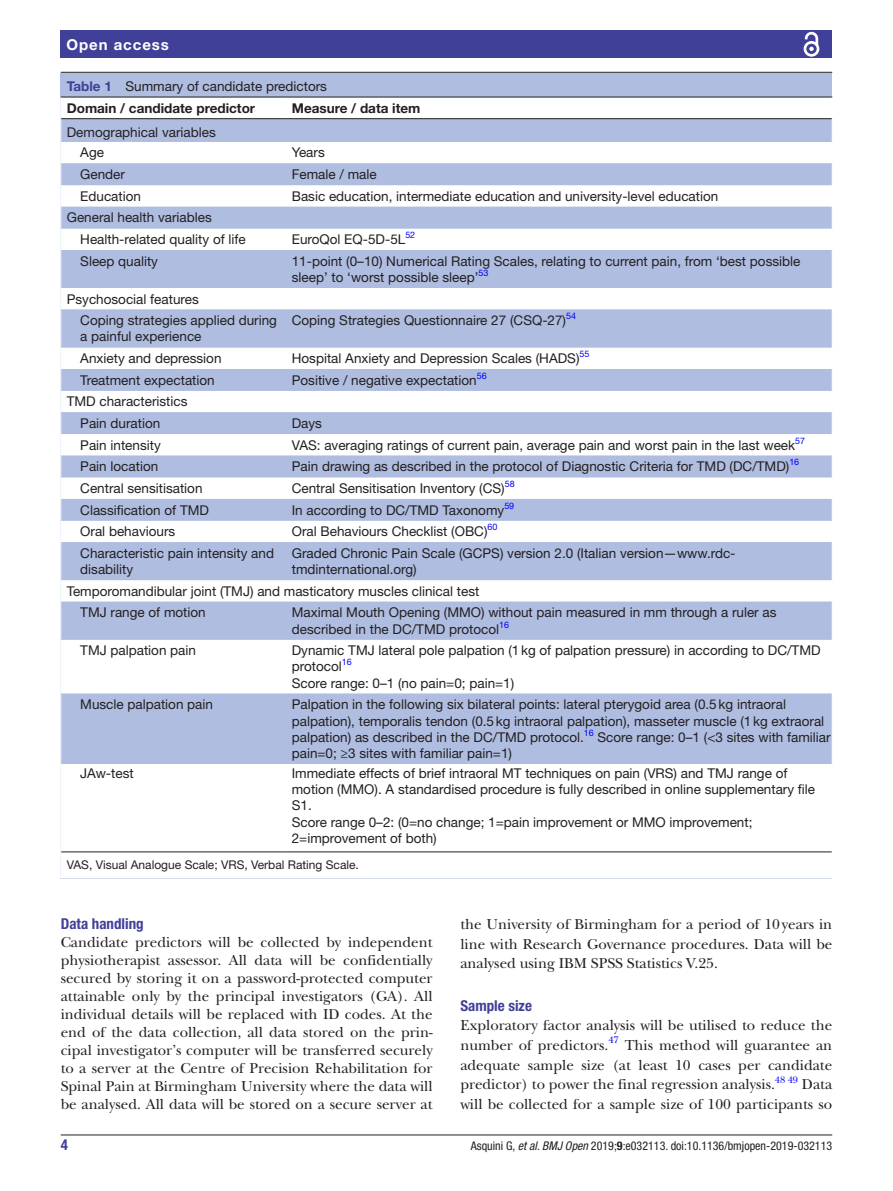
<style>
.page{position:relative;width:893px;height:1191px;background:#fff}
.page>*{position:absolute;margin:0;border:0;box-sizing:border-box;transform-origin:0 0}
.t1{font:15px/18px "New Baskerville";color:#231f20;text-align:justify}
.t2{font:700 condensed 15px "Helvetica Neue LT Std";color:#414099}
.t3{font:700 15px "Helvetica Neue LT Std";letter-spacing:.065em;color:#fff}
.t4{font:13.5px/16.2px "Helvetica Neue LT Std";color:#231f20}
.t5{font:700 13.5px "Helvetica Neue LT Std";color:#231f20}
.t6{font:condensed 12px "Helvetica Neue LT Std";color:#231f20}
.t7{font:12px "Helvetica Neue LT Std";color:#231f20}
.t8{font:9.9px "New Baskerville";color:#00f}
.t9{font:9px "Helvetica Neue LT Std";color:#00f}
.s1{font-weight:700;color:#414099}
.s2{font-weight:700}
.s3{font-style:italic}
</style>
<div class="page">
<hr style="left:61px;top:1134px;width:771px;height:1px;background:#231f20">
<div style="left:61px;top:31px;width:771px;height:27px;background:#414099"></div>
<svg style="left:803px;top:31px;width:17px;height:26px"></svg>
<div style="left:61px;top:73px;width:771px;height:805px;background:#afbde1"></div>
<hr style="left:61px;top:72px;width:771px;height:1px;background:#231f20">
<div style="left:61px;top:98px;width:771px;height:780px;background:#fff"></div>
<svg style="left:61px;top:119px;width:771px;height:645px"></svg>
<hr style="left:61px;top:97px;width:225px;height:1px;background:#231f20">
<hr style="left:61px;top:118px;width:225px;height:1px;background:#231f20">
<hr style="left:286px;top:97px;width:546px;height:1px;background:#231f20">
<hr style="left:286px;top:118px;width:546px;height:1px;background:#231f20">
<hr style="left:286px;top:851px;width:546px;height:1px;background:#231f20">
<hr style="left:61px;top:851px;width:225px;height:1px;background:#231f20">
<svg style="left:60px;top:97px;width:1px;height:153px"></svg>
<svg style="left:60px;top:288px;width:1px;height:21px"></svg>
<svg style="left:60px;top:347px;width:1px;height:195px"></svg>
<svg style="left:60px;top:580px;width:1px;height:22px"></svg>
<svg style="left:60px;top:852px;width:1px;height:26px"></svg>
<hr style="left:67px;top:868px;width:765px;height:2px;background:#fff">
<p class="t3" style="left:66px;top:35px;width:104px">Open access</p>
<p class="t4" style="left:67px;top:75px;width:262px;line-height:22px"><span class="s1">Table 1</span> Summary of candidate predictors<br><span class="s2">Domain / candidate predictor</span></p>
<p class="t5" style="left:292px;top:99px;width:130px">Measure / data item</p>
<p class="t4" style="left:80px;top:122px;width:137px;line-height:20.1px;text-indent:-14px">Demographical variables<br>Age</p>
<p class="t4" style="left:292px;top:144px;width:34px">Years</p>
<p class="t4" style="left:80px;top:166px;width:46px">Gender</p>
<p class="t4" style="left:292px;top:166px;width:87px">Female / male</p>
<p class="t4" style="left:80px;top:188px;width:62px">Education</p>
<p class="t4" style="left:292px;top:188px;width:428px">Basic education, intermediate education and university-level education</p>
<p class="t4" style="left:80px;top:207px;width:167px;line-height:21.6px;text-indent:-14px">General health variables<br>Health-related quality of life</p>
<p class="t4" style="left:292px;top:231px;width:115px">EuroQol EQ-5D-5L</p>
<p class="t9" style="left:405px;top:229px;width:11px">52</p>
<p class="t4" style="left:80px;top:253px;width:79px">Sleep quality</p>
<p class="t4" style="left:292px;top:253px;width:510px">11-point (0–10) Numerical Rating Scales, relating to current pain, from ‘best possible sleep’ to ‘worst possible sleep’<sup>53</sup></p>
<p class="t4" style="left:80px;top:288px;width:198px;line-height:21.6px;text-indent:-14px">Psychosocial features<br>Coping strategies applied during</p>
<p class="t4" style="left:80px;top:328px;width:123px">a painful experience</p>
<p class="t4" style="left:292px;top:312px;width:276px">Coping Strategies Questionnaire 27 (CSQ-27)</p>
<p class="t9" style="left:566px;top:310px;width:11px">54</p>
<p class="t4" style="left:80px;top:350px;width:143px">Anxiety and depression</p>
<p class="t4" style="left:292px;top:350px;width:299px">Hospital Anxiety and Depression Scales (HADS)<sup>55</sup></p>
<p class="t4" style="left:80px;top:371px;width:136px">Treatment expectation</p>
<p class="t4" style="left:292px;top:371px;width:196px">Positive / negative expectation<sup>56</sup></p>
<p class="t4" style="left:80px;top:390px;width:109px;line-height:21.6px;text-indent:-14px">TMD characteristics<br>Pain duration</p>
<p class="t4" style="left:292px;top:415px;width:32px">Days</p>
<p class="t4" style="left:80px;top:436px;width:82px">Pain intensity</p>
<p class="t4" style="left:292px;top:436px;width:505px">VAS: averaging ratings of current pain, average pain and worst pain in the last week</p>
<p class="t9" style="left:795px;top:435px;width:11px">57</p>
<p class="t4" style="left:80px;top:458px;width:80px">Pain location</p>
<p class="t4" style="left:292px;top:458px;width:509px">Pain drawing as described in the protocol of Diagnostic Criteria for TMD (DC/TMD)<sup>16</sup></p>
<p class="t4" style="left:80px;top:480px;width:124px">Central sensitisation</p>
<p class="t4" style="left:292px;top:480px;width:224px">Central Sensitisation Inventory (CS)<sup>58</sup></p>
<p class="t4" style="left:80px;top:501px;width:130px">Classification of TMD</p>
<p class="t4" style="left:292px;top:501px;width:224px">In according to DC/TMD Taxonomy<sup>59</sup></p>
<p class="t4" style="left:80px;top:523px;width:97px">Oral behaviours</p>
<p class="t4" style="left:292px;top:523px;width:207px">Oral Behaviours Checklist (OBC)<sup>60</sup></p>
<p class="t4" style="left:80px;top:545px;width:195px">Characteristic pain intensity and disability</p>
<p class="t4" style="left:292px;top:545px;width:445px">Graded Chronic Pain Scale (GCPS) version 2.0 (Italian version—www.rdc&shy;tmdinternational.org)</p>
<p class="t4" style="left:80px;top:580px;width:401px;line-height:21.6px;text-indent:-14px">Temporomandibular joint (TMJ) and masticatory muscles clinical test<br>TMJ range of motion</p>
<p class="t4" style="left:292px;top:604px;width:486px">Maximal Mouth Opening (MMO) without pain measured in mm through a ruler as described in the DC/TMD protocol</p>
<p class="t9" style="left:499px;top:619px;width:11px">16</p>
<p class="t4" style="left:80px;top:642px;width:117px">TMJ palpation pain</p>
<p class="t4" style="left:292px;top:642px;width:530px">Dynamic TMJ lateral pole palpation (1kg of palpation pressure) in according to DC/TMD protocol<sup>16<br></sup>Score range: 0–1 (no pain=0; pain=1)</p>
<p class="t4" style="left:80px;top:696px;width:134px">Muscle palpation pain</p>
<p class="t4" style="left:292px;top:696px;width:540px">Palpation in the following six bilateral points: lateral pterygoid area (0.5kg intraoral palpation), temporalis tendon (0.5kg intraoral palpation), masseter muscle (1kg extraoral palpation) as described in the DC/TMD protocol.<sup>16</sup> Score range: 0–1 (&lt;3 sites with familiar pain=0; ≥3 sites with familiar pain=1)</p>
<p class="t4" style="left:80px;top:765px;width:55px">JAw-test</p>
<p class="t4" style="left:292px;top:765px;width:525px">Immediate effects of brief intraoral MT techniques on pain (VRS) and TMJ range of motion (MMO). A standardised procedure is fully described in online supplementary file S1.<br>Score range 0–2: (0=no change; 1=pain improvement or MMO improvement; 2=improvement of both)</p>
<p class="t7" style="left:67px;top:858px;width:294px">VAS, Visual Analogue Scale; VRS, Verbal Rating Scale.</p>
<p class="t2" style="left:61px;top:915px;width:84px">Data handling</p>
<p class="t1" style="left:61px;top:933px;width:373px">Candidate predictors will be collected by independent physiotherapist assessor. All data will be confidentially secured by storing it on a password-protected computer attainable only by the principal investigators (GA). All individual details will be replaced with ID codes. At the end of the data collection, all data stored on the prin&shy;cipal investigator’s computer will be transferred securely to a server at the Centre of Precision Rehabilitation for Spinal Pain at Birmingham University where the data will be analysed. All data will be stored on a secure server at</p>
<p class="t1" style="left:460px;top:914px;width:373px;line-height:19.6px">the University of Birmingham for a period of 10years in line with Research Governance procedures. Data will be analysed using IBM SPSS Statistics V.25.</p>
<p class="t2" style="left:460px;top:996px;width:73px">Sample size</p>
<p class="t1" style="left:460px;top:1015px;width:373px;line-height:19.6px">Exploratory factor analysis will be utilised to reduce the number of predictors.<sup>47</sup> This method will guarantee an adequate sample size (at least 10 cases per candidate predictor) to power the final regression analysis.</p>
<p class="t8" style="left:775px;top:1073px;width:25px">48 49</p>
<p class="t1" style="left:460px;top:1074px;width:373px;line-height:19.6px;text-align:right">Data<br>will be collected for a sample size of 100 participants so</p>
<p class="t2" style="left:61px;top:1135px;width:9px">4</p>
<p class="t6" style="left:471px;top:1138px;width:363px">Asquini G, <span class="s3">et al</span>. <span class="s3">BMJ Open</span> 2019;<span class="s2">9</span>:e032113. doi:10.1136/bmjopen-2019-032113</p>
</div>
